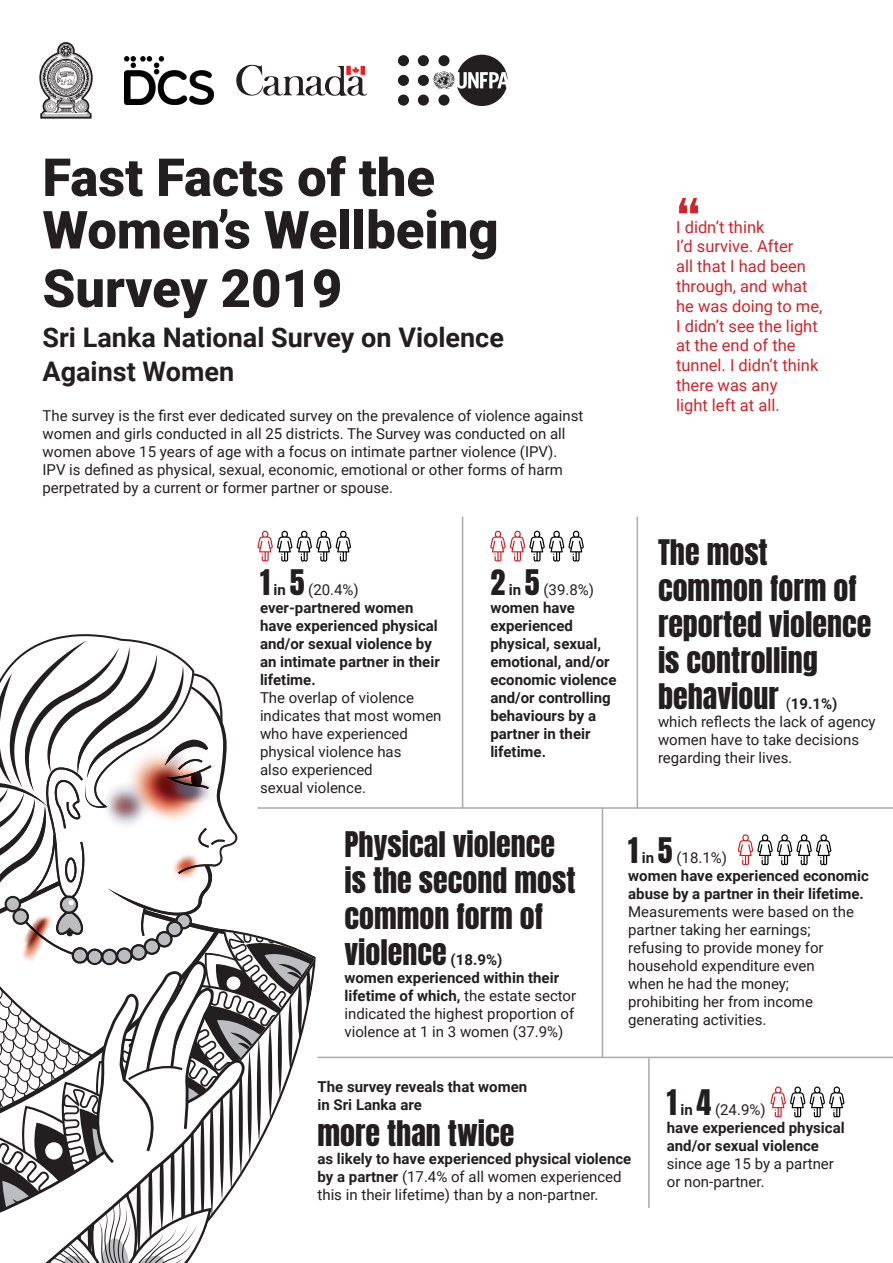
<style>
.page{position:relative;width:893px;height:1263px;background:#fff}
.page>*{position:absolute;margin:0;border:0;box-sizing:border-box;transform-origin:0 0}
.t1{font:700 75px "Bebas Neue";color:#d1232a}
.t2{font:900 52.5px/52.5px "Roboto";color:#231f20}
.t3{font:30px/36px "Anton";color:#231f20}
.t4{font:700 27px/33px "Roboto";color:#231f20}
.t5{font:16.5px/19.8px "Roboto";color:#d1232a}
.t6{font:15px/18px "Roboto";color:#231f20}
.t7{font:700 15px/18px "Roboto";color:#231f20}
.s1{font-family:"Anton";font-size:30px}
.s2{font-weight:700}
.s3{font-family:"Anton";font-weight:400;font-size:30px}
.s4{font-weight:400}
.s5{font-family:"Roboto";font-size:15px}
.s6{font-family:"Roboto";font-weight:700;font-size:15px}
</style>
<div class="page">
<svg style="left:0;top:634px;width:335px;height:629px"></svg>
<hr style="left:317px;top:1057px;width:576px;height:1px;background:#a8a9ad">
<hr style="left:602px;top:807px;width:1px;height:250px;background:#a8a9ad">
<hr style="left:648px;top:1058px;width:2px;height:150px;background:#a8a9ad">
<hr style="left:637px;top:517px;width:1px;height:292px;background:#a8a9ad">
<hr style="left:462px;top:517px;width:1px;height:292px;background:#a8a9ad">
<hr style="left:257px;top:807px;width:636px;height:2px;background:#a8a9ad">
<svg style="left:257px;top:531px;width:94px;height:31px"></svg>
<svg style="left:738px;top:834px;width:93px;height:31px"></svg>
<svg style="left:490px;top:531px;width:94px;height:31px"></svg>
<svg style="left:770px;top:1086px;width:74px;height:31px"></svg>
<img style="left:124px;top:57px;width:90px;height:47px">
<svg style="left:39px;top:42px;width:54px;height:77px"></svg>
<div style="left:418px;top:75px;width:11px;height:11px;background:#231f20;border-radius:50%"></div>
<div style="left:418px;top:95px;width:11px;height:11px;background:#231f20;border-radius:50%"></div>
<div style="left:418px;top:55px;width:11px;height:11px;background:#231f20;border-radius:50%"></div>
<div style="left:398px;top:75px;width:11px;height:11px;background:#231f20;border-radius:50%"></div>
<div style="left:398px;top:95px;width:11px;height:11px;background:#231f20;border-radius:50%"></div>
<div style="left:398px;top:55px;width:11px;height:11px;background:#231f20;border-radius:50%"></div>
<svg style="left:433px;top:55px;width:75px;height:51px"></svg>
<svg style="left:236px;top:64px;width:131px;height:32px"></svg>
<p class="t2" style="left:43px;top:149px;width:458px">Fast Facts of the<br>Women’s Wellbeing</p>
<p class="t2" style="left:43px;top:260px;width:301px">Survey 2019</p>
<p class="t4" style="left:43px;top:320px;width:463px">Sri Lanka National Survey on Violence<br>Against Women</p>
<p class="t6" style="left:43px;top:406px;width:542px">The survey is the first ever dedicated survey on the prevalence of violence against women and girls conducted in all 25 districts. The Survey was conducted on all women above 15 years of age with a focus on intimate partner violence (IPV).<br>IPV is defined as physical, sexual, economic, emotional or other forms of harm perpetrated by a current or former partner or spouse.</p>
<p class="t1" style="left:676px;top:183px;width:26px">“</p>
<p class="t5" style="left:676px;top:216px;width:148px">I didn’t think<br>I’d survive. After<br>all that I had been through, and what he was doing to me,<br>I didn’t see the light at the end of the tunnel. I didn’t think there was any<br>light left at all.</p>
<p class="t6" style="left:260px;top:580px;width:183px"><span class="s1">1</span> <span class="s2">in</span> <span class="s1">5</span> (20.4%) <span class="s2">ever-partnered women have experienced physical and/or sexual violence by an intimate partner in their lifetime.<br></span>The overlap of violence indicates that most women who have experienced physical violence has<br>also experienced<br>sexual violence.</p>
<p class="t7" style="left:490px;top:580px;width:128px"><span class="s3">2</span> in <span class="s3">5</span> <span class="s4">(39.8%) </span>women have experienced physical, sexual, emotional, and/or economic violence and/or controlling behaviours by a partner in their lifetime.</p>
<p class="t3" style="left:658px;top:536px;width:215px">The most common form of reported violence is controlling behaviour <span class="s5">(</span><span class="s6">19.1%)</span></p>
<p class="t6" style="left:658px;top:712px;width:219px">which reflects the lack of agency women have to take decisions regarding their lives.</p>
<p class="t3" style="left:344px;top:829px;width:233px">Physical violence is the second most common form of violence <span class="s6">(18.9%)</span></p>
<p class="t6" style="left:344px;top:968px;width:233px"><span class="s2">women experienced within their lifetime of which,</span> the estate sector indicated the highest proportion of violence at 1 in 3 women (37.9%)</p>
<p class="t6" style="left:628px;top:848px;width:242px"><span class="s1">1</span> <span class="s2">in</span> <span class="s1">5</span> (18.1%)<br><span class="s2">women have experienced economic abuse by a partner in their lifetime.<br></span>Measurements were based on the partner taking her earnings;<br>refusing to provide money for household expenditure even<br>when he had the money;<br>prohibiting her from income generating activities.</p>
<p class="t7" style="left:317px;top:1077px;width:211px">The survey reveals that women in Sri Lanka are</p>
<p class="t3" style="left:317px;top:1118px;width:199px">more than twice</p>
<p class="t6" style="left:317px;top:1149px;width:315px"><span class="s2">as likely to have experienced physical violence by a partner</span> (17.4% of all women experienced this in their lifetime) than by a non-partner.</p>
<p class="t7" style="left:667px;top:1100px;width:179px"><span class="s3">1</span> in <span class="s3">4</span> <span class="s4">(24.9%)<br></span>have experienced physical and/or sexual violence <span class="s4">since age 15 by a partner or non-partner.</span></p>
</div>
